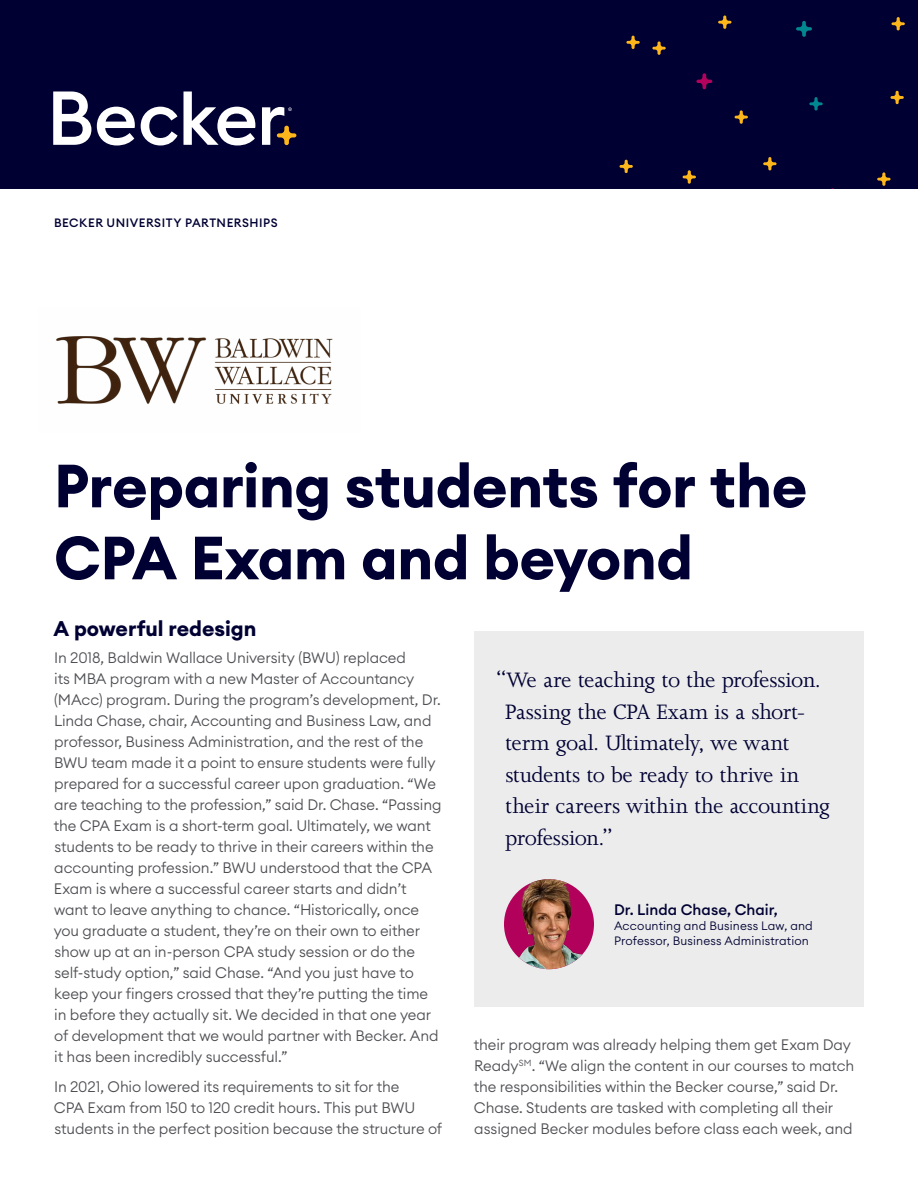
<style>
.page{position:relative;width:918px;height:1188px;background:#fff}
.page>*{position:absolute;margin:0;border:0;box-sizing:border-box;transform-origin:0 0}
.t1{font:700 60px/72px "Euclid Circular A";letter-spacing:-.01em;color:#003}
.t2{font:24px/31.5px "Joanna MT Std";letter-spacing:-.015em;color:#003}
.t3{font:700 21px "Euclid Circular A";color:#003}
.t4{font:300 15px/21px "Euclid Circular A";letter-spacing:-.005em;color:#4e4f53}
.t5{font:500 15px "Euclid Circular A";letter-spacing:.005em;color:#003}
.t6{font:300 12px/15px "Euclid Circular A";letter-spacing:.01em;color:#003}
.t7{font:500 12px "Euclid Circular A";letter-spacing:.045em;color:#003}
</style>
<div class="page">
<div style="left:0;top:0;width:918px;height:189px;background:#003"></div>
<div style="left:474px;top:631px;width:390px;height:376px;background:#ebeceb"></div>
<svg style="left:892px;top:17px;width:13px;height:13px"></svg>
<svg style="left:718px;top:15px;width:13px;height:14px"></svg>
<svg style="left:809px;top:97px;width:14px;height:14px"></svg>
<svg style="left:735px;top:110px;width:13px;height:14px"></svg>
<svg style="left:626px;top:36px;width:14px;height:13px"></svg>
<svg style="left:620px;top:160px;width:13px;height:13px"></svg>
<svg style="left:796px;top:21px;width:16px;height:16px"></svg>
<svg style="left:696px;top:73px;width:16px;height:16px"></svg>
<svg style="left:877px;top:172px;width:14px;height:14px"></svg>
<svg style="left:890px;top:91px;width:14px;height:13px"></svg>
<svg style="left:763px;top:157px;width:14px;height:13px"></svg>
<svg style="left:652px;top:41px;width:14px;height:14px"></svg>
<svg style="left:683px;top:170px;width:13px;height:14px"></svg>
<div style="left:504px;top:879px;width:90px;height:90px;background:#b3025b;border-radius:50%"></div>
<img style="left:508px;top:879px;width:82px;height:90px">
<svg style="left:53px;top:92px;width:38px;height:53px"></svg>
<svg style="left:97px;top:107px;width:38px;height:39px"></svg>
<svg style="left:184px;top:91px;width:71px;height:55px"></svg>
<svg style="left:141px;top:107px;width:37px;height:39px"></svg>
<svg style="left:262px;top:107px;width:34px;height:38px"></svg>
<img style="left:56px;top:336px;width:277px;height:68px">
<p class="t7" style="left:54px;top:215px;width:225px">BECKER UNIVERSITY PARTNERSHIPS</p>
<h1 class="t1" style="left:54px;top:451px;width:755px">Preparing students for the<br>CPA Exam and beyond</h1>
<h3 class="t3" style="left:54px;top:615px;width:204px">A powerful redesign</h3>
<p class="t4" style="left:54px;top:647px;width:389px">In 2018, Baldwin Wallace University (BWU) replaced<br>its MBA program with a new Master of Accountancy (MAcc) program. During the program’s development, Dr.<br>Linda Chase, chair, Accounting and Business Law, and professor, Business Administration, and the rest of the BWU team made it a point to ensure students were fully prepared for a successful career upon graduation. “We are teaching to the profession,” said Dr. Chase. “Passing the CPA Exam is a short-term goal. Ultimately, we want students to be ready to thrive in their careers within the accounting profession.” BWU understood that the CPA Exam is where a successful career starts and didn’t want to leave anything to chance. “Historically, once you graduate a student, they’re on their own to either show up at an in-person CPA study session or do the self-study option,” said Chase. “And you just have to keep your fingers crossed that they’re putting the time in before they actually sit. We decided in that one year of development that we would partner with Becker. And it has been incredibly successful.”</p>
<p class="t4" style="left:54px;top:1076px;width:390px">In 2021, Ohio lowered its requirements to sit for the<br>CPA Exam from 150 to 120 credit hours. This put BWU students in the perfect position because the structure of</p>
<h2 class="t2" style="left:505px;top:664px;width:327px;text-indent:-10px">“We are teaching to the profession.<br>Passing the CPA Exam is a short&shy;term goal. Ultimately, we want students to be ready to thrive in their careers within the accounting profession.”</h2>
<p class="t5" style="left:614px;top:900px;width:165px">Dr. Linda Chase, Chair,</p>
<p class="t6" style="left:614px;top:918px;width:200px">Accounting and Business Law, and<br>Professor, Business Administration</p>
<p class="t4" style="left:474px;top:1034px;width:382px">their program was already helping them get Exam Day Ready<sup>SM</sup>. “We align the content in our courses to match the responsibilities within the Becker course,” said Dr.<br>Chase. Students are tasked with completing all their assigned Becker modules before class each week, and</p>
</div>
